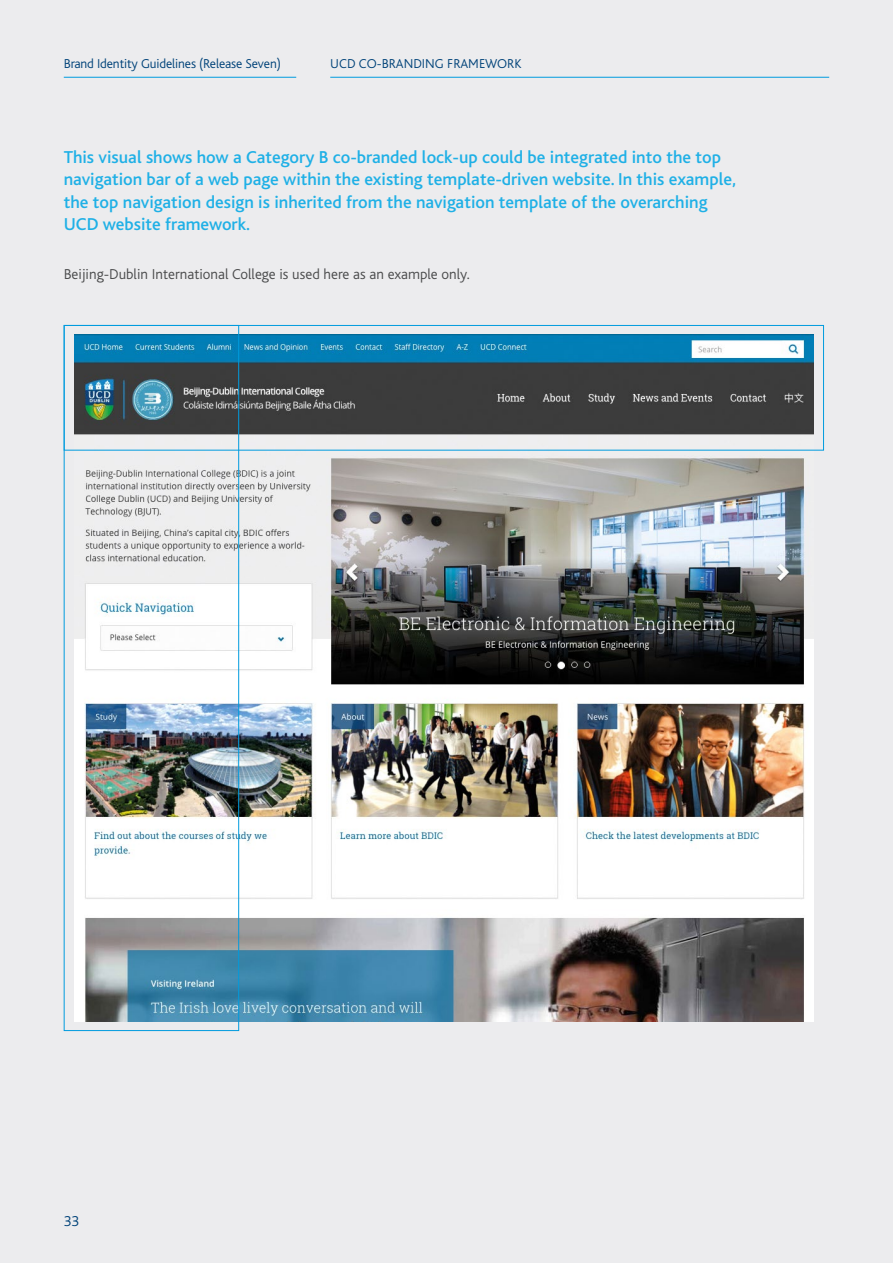
<style>
.page{position:relative;width:893px;height:1263px;background:#ececee}
.page>*{position:absolute;margin:0;border:0;box-sizing:border-box;transform-origin:0 0}
.UCDBG18_H3{font:500 18px/22.5px "Bliss";color:#1fb0e6}
.UCDBG18_body_text{font:300 15px "Bliss";color:#4b4c4d}
.t1{font:300 15px "Bliss";color:#004279}
.t2{font:300 13.5px "Bliss";letter-spacing:-.01em;color:#004279}
</style>
<div class="page">
<hr style="left:64px;top:77px;width:232px;height:1px;background:#009bde">
<hr style="left:330px;top:77px;width:499px;height:1px;background:#009bde">
<img style="left:74px;top:335px;width:740px;height:687px">
<div style="left:64px;top:325px;width:175px;height:706px;border:1px solid #009bde"></div>
<div style="left:64px;top:325px;width:760px;height:125px;border:1px solid #009bde"></div>
<p class="t2" style="left:64px;top:57px;width:219px">Brand Identity Guidelines (Release Seven)</p>
<p class="t2" style="left:330px;top:57px;width:193px">UCD CO-BRANDING FRAMEWORK</p>
<p class="UCDBG18_H3" style="left:64px;top:146px;width:674px">This visual shows how a Category B co-branded lock-up could be integrated into the top navigation bar of a web page within the existing template-driven website. In this example, the top navigation design is inherited from the navigation template of the overarching UCD website framework.</p>
<p class="UCDBG18_body_text" style="left:64px;top:266px;width:407px">Beijing-Dublin International College is used here as an example only.</p>
<p class="t1" style="left:64px;top:1213px;width:17px">33</p>
</div>
